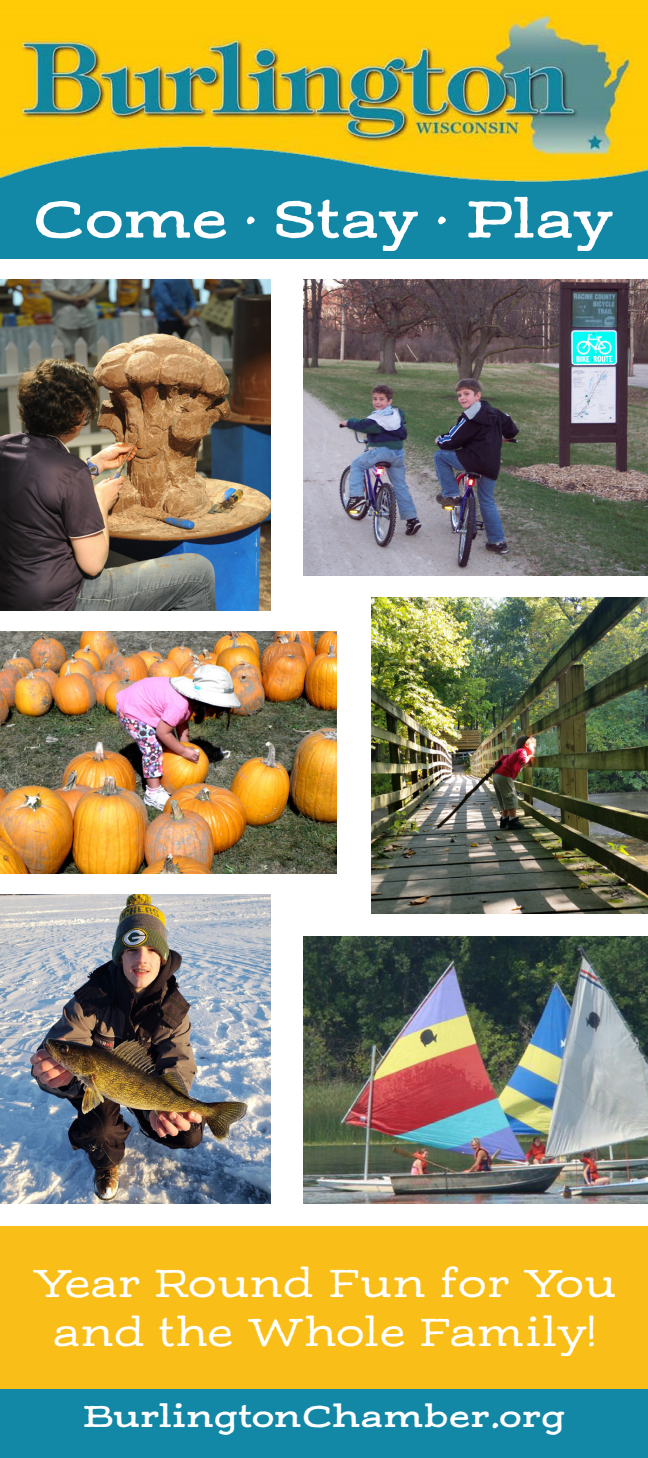
<style>
.page{position:relative;width:648px;height:1458px;background:#fff}
.page>*{position:absolute;margin:0;border:0;box-sizing:border-box;transform-origin:0 0}
.t1{font:700 54px "Adorn Slab Serif";letter-spacing:-.02em;color:#fff}
.t2{font:40.5px/48.6px "Adorn Slab Serif";color:#fff;text-align:center}
.t3{font:700 31.5px "Adorn Slab Serif";color:#fff}
</style>
<div class="page">
<div style="left:0;top:1226px;width:648px;height:164px;background:#f9be17"></div>
<div style="left:0;top:103px;width:648px;height:156px;background:#1387a6"></div>
<img style="left:0;top:0;width:648px;height:182px">
<div style="left:0;top:1390px;width:648px;height:68px;background:#1387a6"></div>
<img style="left:0;top:279px;width:271px;height:332px">
<img style="left:371px;top:598px;width:277px;height:316px">
<img style="left:0;top:894px;width:270px;height:310px">
<img style="left:0;top:632px;width:337px;height:241px">
<img style="left:304px;top:936px;width:344px;height:268px">
<img style="left:304px;top:279px;width:344px;height:296px">
<p class="t1" style="left:33px;top:184px;width:583px">Come • Stay • Play</p>
<p class="t2" style="left:32px;top:1259px;width:586px">Year Round Fun for You and the Whole Family!</p>
<p class="t3" style="left:82px;top:1395px;width:485px">BurlingtonChamber.org</p>
</div>
